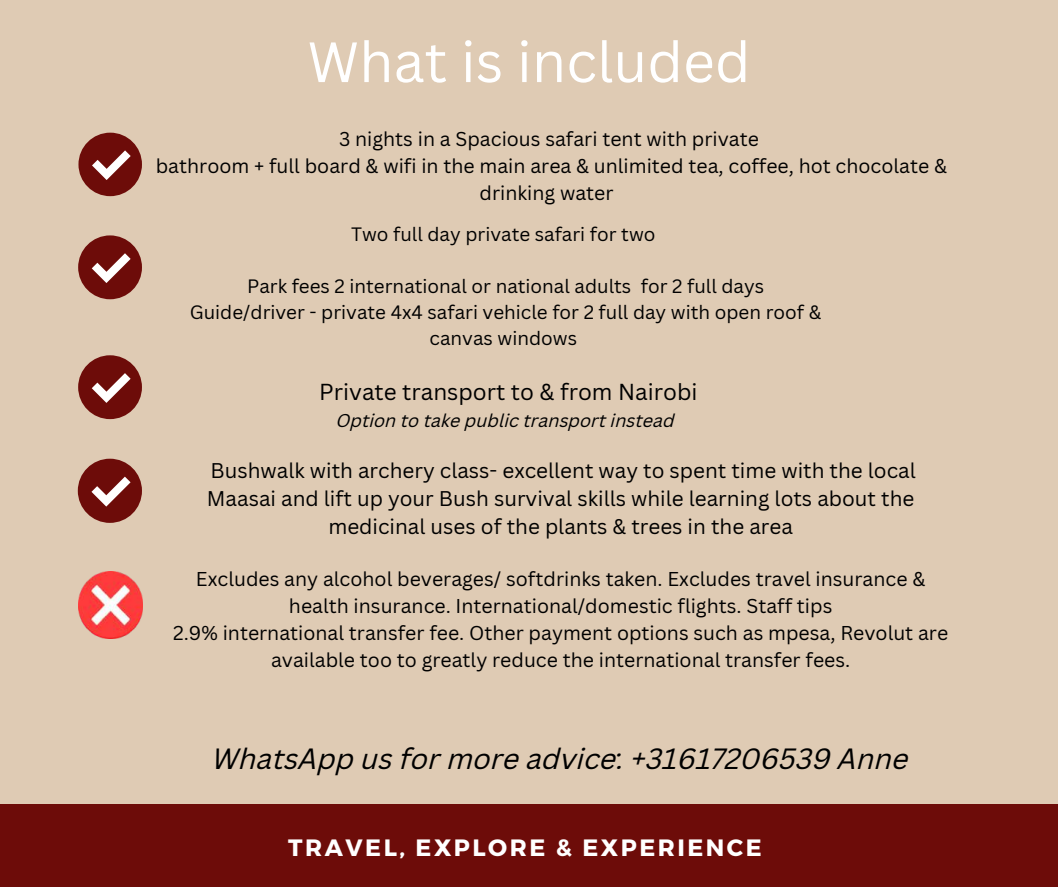
<style>
.page{position:relative;width:1058px;height:887px;background:#fff}
.page>*{position:absolute;margin:0;border:0;box-sizing:border-box;transform-origin:0 0}
.t1{font:55.5px "Canva Sans";color:#fff}
.t2{font:italic 28.5px "Canva Sans";color:#000}
.t3{font:700 23.7px "Montserrat";letter-spacing:.105em;color:#fff}
.t4{font:22.5px "Canva Sans";color:#000}
.t5{font:20.7px/28.2px "Canva Sans";color:#000;text-align:center}
.t6{font:19.5px/27px "Canva Sans";color:#000;text-align:center}
.t7{font:18.9px/25.8px "Canva Sans";color:#000;text-align:center}
.t8{font:italic 18px "Canva Sans";color:#000}
</style>
<div class="page">
<div style="left:0;top:0;width:1058px;height:886px;background:#dfcbb4"></div>
<div style="left:0;top:803px;width:1058px;height:83px;background:#6d0c09"></div>
<div style="left:78px;top:133px;width:63px;height:63px;background:#6d0c09;border-radius:50%"></div>
<svg style="left:92px;top:150px;width:39px;height:30px"></svg>
<div style="left:78px;top:235px;width:64px;height:64px;background:#6d0c09;border-radius:50%"></div>
<svg style="left:92px;top:253px;width:39px;height:30px"></svg>
<div style="left:78px;top:355px;width:64px;height:64px;background:#6d0c09;border-radius:50%"></div>
<svg style="left:92px;top:373px;width:39px;height:30px"></svg>
<div style="left:78px;top:458px;width:64px;height:64px;background:#6d0c09;border-radius:50%"></div>
<svg style="left:91px;top:476px;width:40px;height:30px"></svg>
<img style="left:78px;top:572px;width:65px;height:66px">
<h1 class="t1" style="left:307px;top:23px;width:444px">What is included</h1>
<p class="t6" style="left:156px;top:125px;width:792px">3 nights in a Spacious safari tent with private<br>bathroom + full board &amp; wifi in the main area &amp; unlimited tea, coffee, hot chocolate &amp; drinking water</p>
<p class="t7" style="left:351px;top:221px;width:306px">Two full day private safari for two</p>
<p class="t7" style="left:190px;top:273px;width:633px">Park fees 2 international or national adults for 2 full days<br>Guide/driver - private 4x4 safari vehicle for 2 full day with open roof &amp; canvas windows</p>
<p class="t4" style="left:319px;top:376px;width:380px">Private transport to &amp; from Nairobi</p>
<p class="t8" style="left:336px;top:413px;width:340px">Option to take public transport instead</p>
<p class="t5" style="left:207px;top:456px;width:710px">Bushwalk with archery class- excellent way to spent time with the local<br>Maasai and lift up your Bush survival skills while learning lots about the medicinal uses of the plants &amp; trees in the area</p>
<p class="t6" style="left:173px;top:565px;width:776px">Excludes any alcohol beverages/ softdrinks taken. Excludes travel insurance &amp; health insurance. International/domestic flights. Staff tips<br>2.9% international transfer fee. Other payment options such as mpesa, Revolut are available too to greatly reduce the international transfer fees.</p>
<h2 class="t2" style="left:212px;top:746px;width:697px">WhatsApp us for more advice: +31617206539 Anne</h2>
<p class="t3" style="left:288px;top:831px;width:475px">TRAVEL, EXPLORE &amp; EXPERIENCE</p>
</div>
